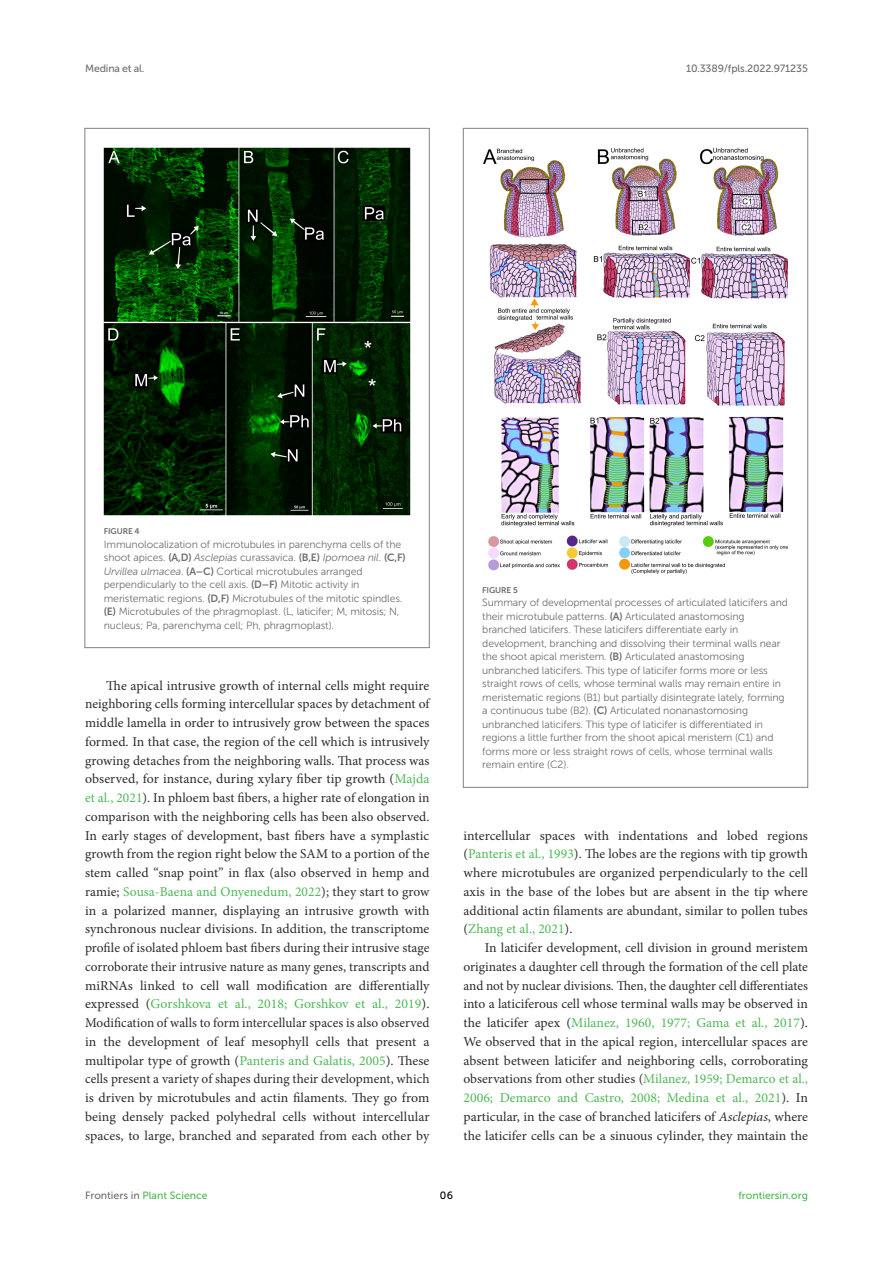
<style>
.page{position:relative;width:893px;height:1263px;background:#fff}
.page>*{position:absolute;margin:0;border:0;box-sizing:border-box;transform-origin:0 0}
.TEXT{font:13.5px/18.8px "Minion Pro";color:#2b2b2a;text-align:justify}
.FIG_LEG{font:10.5px/13.5px "Museo Sans 300";letter-spacing:-.01em;color:#706f70}
.t1{font:10.5px "Museo Sans 500";color:#4eb855}
.t2{font:10.5px "Museo Sans 500";letter-spacing:-.015em;color:#706f70}
.t3{font:10.5px "Museo Sans 500";color:#000}
.FIG_HD{font:8.25px "Museo Sans 700";letter-spacing:-.01em;color:#706f70}
.s1{font-family:"Museo Sans 700"}
.s2{font-style:italic}
.s3{color:#4eb855}
.s4{color:#706f70}
</style>
<div class="page">
<img style="left:483px;top:147px;width:305px;height:427px">
<img style="left:104px;top:147px;width:306px;height:368px">
<p class="t2" style="left:85px;top:63px;width:61px">Medina et al.</p>
<p class="t2" style="left:686px;top:63px;width:123px">10.3389/fpls.2022.971235</p>
<p class="FIG_HD" style="left:104px;top:527px;width:37px">FIGURE 4</p>
<p class="FIG_LEG" style="left:104px;top:537px;width:304px">Immunolocalization of microtubules in parenchyma cells of the shoot apices. <span class="s1">(A,D)</span> <span class="s2">Asclepias</span> curassavica. <span class="s1">(B,E)</span> <span class="s2">Ipomoea nil</span>. <span class="s1">(C,F)<br></span><span class="s2">Urvillea ulmacea</span>. <span class="s1">(A–C)</span> Cortical microtubules arranged perpendicularly to the cell axis. <span class="s1">(D–F)</span> Mitotic activity in meristematic regions. <span class="s1">(D,F)</span> Microtubules of the mitotic spindles. <span class="s1">(E)</span> Microtubules of the phragmoplast. (L, laticifer; M, mitosis; N, nucleus; Pa, parenchyma cell; Ph, phragmoplast).</p>
<p class="TEXT" style="left:85px;top:676px;width:346px;text-indent:21px">The apical intrusive growth of internal cells might require neighboring cells forming intercellular spaces by detachment of middle lamella in order to intrusively grow between the spaces formed. In that case, the region of the cell which is intrusively growing detaches from the neighboring walls. That process was observed, for instance, during xylary fiber tip growth (<span class="s3">Majda et al., 2021</span>). In phloem bast fibers, a higher rate of elongation in comparison with the neighboring cells has been also observed.<br>In early stages of development, bast fibers have a symplastic growth from the region right below the SAM to a portion of the stem called “snap point” in flax (also observed in hemp and ramie; <span class="s3">Sousa-Baena and Onyenedum, 2022</span>); they start to grow in a polarized manner, displaying an intrusive growth with synchronous nuclear divisions. In addition, the transcriptome profile of isolated phloem bast fibers during their intrusive stage corroborate their intrusive nature as many genes, transcripts and miRNAs linked to cell wall modification are differentially expressed (<span class="s3">Gorshkova et al., 2018; Gorshkov et al., 2019</span>).<br>Modification of walls to form intercellular spaces is also observed in the development of leaf mesophyll cells that present a multipolar type of growth (<span class="s3">Panteris and Galatis, 2005</span>). These cells present a variety of shapes during their development, which is driven by microtubules and actin filaments. They go from being densely packed polyhedral cells without intercellular spaces, to large, branched and separated from each other by</p>
<p class="FIG_HD" style="left:482px;top:585px;width:37px">FIGURE 5</p>
<p class="FIG_LEG" style="left:482px;top:596px;width:307px">Summary of developmental processes of articulated laticifers and their microtubule patterns. <span class="s1">(A)</span> Articulated anastomosing branched laticifers. These laticifers differentiate early in development, branching and dissolving their terminal walls near the shoot apical meristem. <span class="s1">(B)</span> Articulated anastomosing unbranched laticifers. This type of laticifer forms more or less straight rows of cells, whose terminal walls may remain entire in meristematic regions (B1) but partially disintegrate lately, forming a continuous tube (B2). <span class="s1">(C)</span> Articulated nonanastomosing unbranched laticifers. This type of laticifer is differentiated in regions a little further from the shoot apical meristem (C1) and forms more or less straight rows of cells, whose terminal walls remain entire (C2).</p>
<p class="TEXT" style="left:463px;top:826px;width:346px">intercellular spaces with indentations and lobed regions (<span class="s3">Panteris et al., 1993</span>). The lobes are the regions with tip growth where microtubules are organized perpendicularly to the cell axis in the base of the lobes but are absent in the tip where additional actin filaments are abundant, similar to pollen tubes (<span class="s3">Zhang et al., 2021</span>).</p>
<p class="TEXT" style="left:463px;top:938px;width:346px;text-indent:21px">In laticifer development, cell division in ground meristem originates a daughter cell through the formation of the cell plate and not by nuclear divisions. Then, the daughter cell differentiates into a laticiferous cell whose terminal walls may be observed in the laticifer apex (<span class="s3">Milanez, 1960, 1977; Gama et al., 2017</span>).<br>We observed that in the apical region, intercellular spaces are absent between laticifer and neighboring cells, corroborating observations from other studies (<span class="s3">Milanez, 1959; Demarco et al., 2006; Demarco and Castro, 2008; Medina et al., 2021</span>). In particular, in the case of branched laticifers of <span class="s2">Asclepias</span>, where the laticifer cells can be a sinuous cylinder, they maintain the</p>
<p class="t1" style="left:85px;top:1190px;width:124px"><span class="s4">Frontiers in</span> Plant Science</p>
<p class="t3" style="left:440px;top:1190px;width:15px">06</p>
<p class="t1" style="left:738px;top:1190px;width:71px">frontiersin.org</p>
</div>
